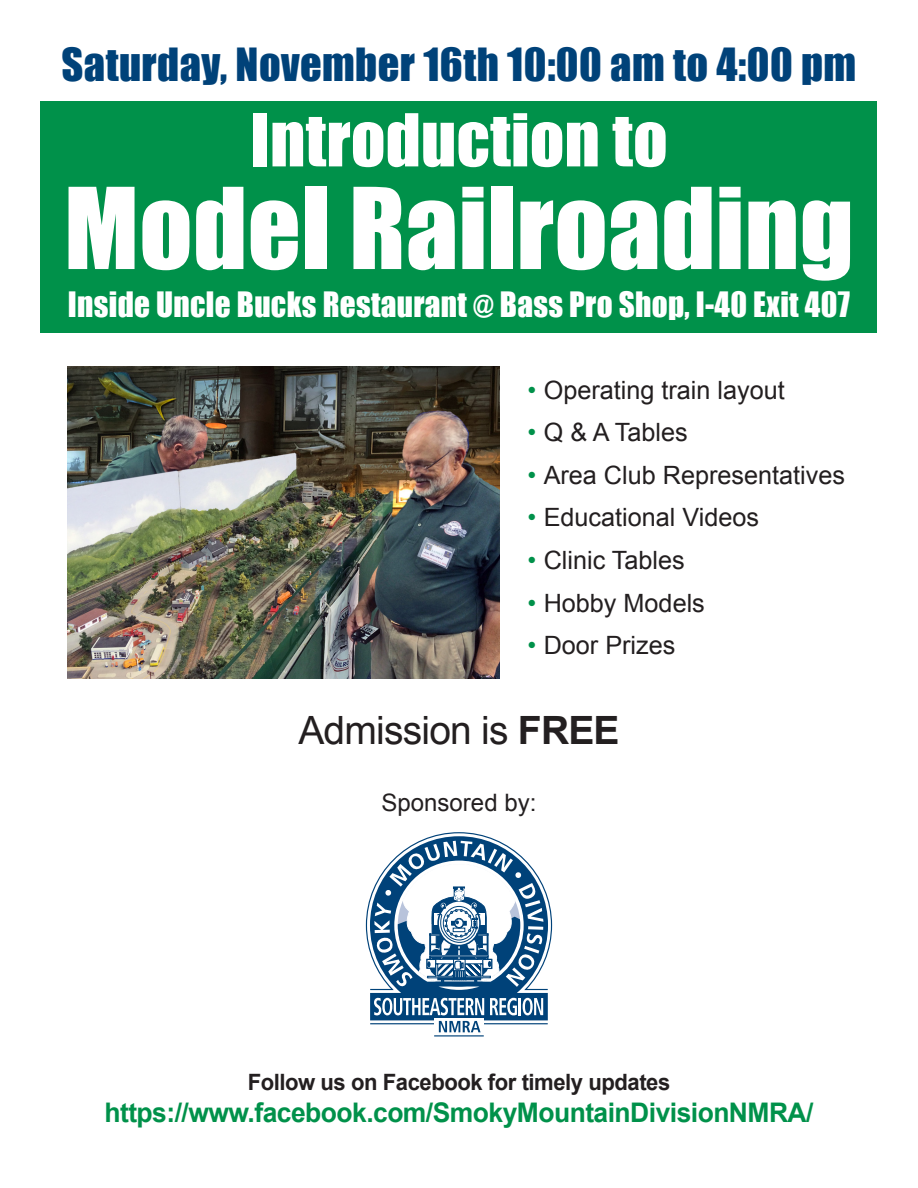
<style>
.page{position:relative;width:918px;height:1188px;background:#fff}
.page>*{position:absolute;margin:0;border:0;box-sizing:border-box;transform-origin:0 0}
.Save_the_Date{font:104.1px "Impact";letter-spacing:.005em;color:#fff}
.Save_the_Date-2{font:67.35px "Impact";letter-spacing:.005em;color:#fff}
.Save_the_Date-3{font:42px "Impact";letter-spacing:.01em;color:#004279}
.Save_the_Date-4{font:39px "Arial";letter-spacing:-.02em;color:#231f20}
.Save_the_Date-5{font:32.1px "Impact";letter-spacing:.01em;color:#fff}
.Save_the_Date-6{font:700 27px "Arial";letter-spacing:-.02em;color:#00914a}
.t1{font:25.2px "Arial";color:#231f20}
.Body{font:24px "Arial";color:#231f20}
.Save_the_Date-7{font:700 22.5px "Arial";letter-spacing:-.02em;color:#231f20}
.s1{font-size:27.6px}
.s2{color:#00914a}
.s3{font-weight:700}
</style>
<div class="page">
<svg style="left:365px;top:832px;width:188px;height:205px"></svg>
<img style="left:68px;top:366px;width:432px;height:312px">
<div style="left:40px;top:102px;width:838px;height:231px;background:#00914a"></div>
<p class="Save_the_Date-3" style="left:62px;top:32px;width:796px">Saturday, November 16th 10:00 am to 4:00 pm</p>
<p class="Save_the_Date-2" style="left:250px;top:88px;width:419px">Introduction to</p>
<p class="Save_the_Date" style="left:64px;top:147px;width:791px">Model Railroading</p>
<p class="Save_the_Date-5" style="left:68px;top:280px;width:784px">Inside Uncle Bucks Restaurant <span class="s1">@</span> Bass Pro Shop, I-40 Exit 407</p>
<p class="t1" style="left:528px;top:373px;width:259px"><span class="s2">•</span> Operating train layout</p>
<p class="t1" style="left:528px;top:416px;width:162px"><span class="s2">•</span> Q &amp; A Tables</p>
<p class="t1" style="left:528px;top:458px;width:319px"><span class="s2">•</span> Area Club Representatives</p>
<p class="t1" style="left:528px;top:501px;width:233px"><span class="s2">•</span> Educational Videos</p>
<p class="t1" style="left:528px;top:544px;width:159px"><span class="s2">•</span> Clinic Tables</p>
<p class="t1" style="left:528px;top:586px;width:179px"><span class="s2">•</span> Hobby Models</p>
<p class="t1" style="left:528px;top:629px;width:149px"><span class="s2">•</span> Door Prizes</p>
<p class="Save_the_Date-4" style="left:298px;top:705px;width:323px">Admission is <span class="s3">FREE</span></p>
<p class="Body" style="left:382px;top:787px;width:156px">Sponsored by:</p>
<p class="Save_the_Date-7" style="left:248px;top:1067px;width:424px">Follow us on Facebook for timely updates</p>
<p class="Save_the_Date-6" style="left:104px;top:1095px;width:711px">https://www.facebook.com/SmokyMountainDivisionNMRA/</p>
</div>
